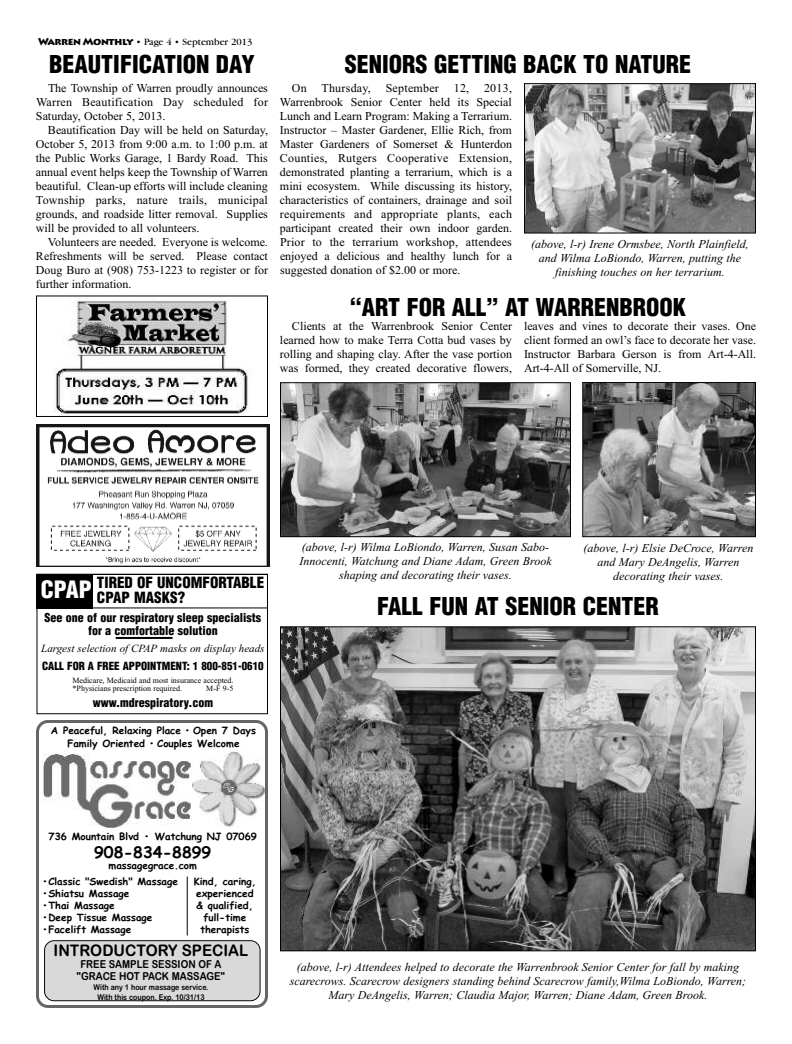
<style>
.page{position:relative;width:792px;height:1044px;background:#fff}
.page>*{position:absolute;margin:0;border:0;box-sizing:border-box;transform-origin:0 0}
.t1{font:900 condensed 24px "Helvetica";color:#000}
.t2{font:16px "Arial Rounded MT Bold";color:#000;scale:.95 1}
.t3{font:700 16px "Comic Sans MS";color:#000}
.t4{font:900 condensed 15.1px/15.6px "Helvetica";color:#000}
.t5{font:12px/14px "Times New Roman";color:#000;text-align:justify}
.t6{font:italic 12px/14px "Times New Roman";color:#000;text-align:center}
.t7{font:900 condensed 12px/12.6px "Helvetica";color:#000;text-align:center}
.t8{font:11px/12px "Arial Rounded MT Bold";color:#000;text-align:center;scale:.88 1}
.t9{font:italic 11px "Times New Roman";color:#000}
.t10{font:900 condensed 11px "Helvetica";color:#000}
.t11{font:700 10px/12px "Comic Sans MS";color:#000;text-align:center}
.t12{font:10px "Garamond";color:#000}
.t13{font:8px/8px "Times New Roman";color:#000}
.t14{font:8px/10px "Arial Rounded MT Bold";color:#000;text-align:center;scale:.88 1}
.s1{font-family:"Lithos Pro";font-weight:900}
.s2{font-size:23.3px;color:#fff}
</style>
<div class="page">
<img style="left:282px;top:384px;width:287px;height:151px">
<div style="left:280px;top:382px;width:291px;height:155px;border:1px solid #000"></div>
<img style="left:584px;top:384px;width:170px;height:151px">
<div style="left:582px;top:382px;width:174px;height:155px;border:1px solid #000"></div>
<img style="left:526px;top:85px;width:228px;height:147px">
<div style="left:524px;top:83px;width:232px;height:151px;border:1px solid #000"></div>
<img style="left:282px;top:628px;width:472px;height:321px">
<div style="left:280px;top:626px;width:476px;height:325px;border:1px solid #000"></div>
<svg style="left:36px;top:720px;width:232px;height:288px"></svg>
<img style="left:192px;top:752px;width:72px;height:75px">
<img style="left:42px;top:754px;width:149px;height:76px">
<svg style="left:44px;top:940px;width:217px;height:61px;background:#d1d1d1"></svg>
<hr style="left:187px;top:877px;width:1px;height:58px;background:#000">
<div style="left:36px;top:574px;width:57px;height:34px;background:#000"></div>
<div style="left:36px;top:574px;width:232px;height:140px;border:1px solid #000"></div>
<hr style="left:116px;top:637px;width:57px;height:2px;background:#000">
<img style="left:36px;top:425px;width:234px;height:142px">
<img style="left:53px;top:298px;width:196px;height:116px">
<div style="left:36px;top:295px;width:232px;height:122px;border:1px solid #000"></div>
<p class="t12" style="left:38px;top:39px;width:216px"><span class="s1">WarrenMonthly</span> • Page 4 • September 2013</p>
<h1 class="t1" style="left:49px;top:51px;width:207px">BEAUTIFICATION DAY</h1>
<p class="t5" style="left:36px;top:81px;width:233px;text-indent:12px">The Township of Warren proudly announces Warren Beautification Day scheduled for Saturday, October 5, 2013.</p>
<p class="t5" style="left:36px;top:123px;width:234px;text-indent:12px">Beautification Day will be held on Saturday, October 5, 2013 from 9:00 a.m. to 1:00 p.m. at the Public Works Garage, 1 Bardy Road. This annual event helps keep the Township of Warren beautiful. Clean-up efforts will include cleaning Township parks, nature trails, municipal grounds, and roadside litter removal. Supplies will be provided to all volunteers.</p>
<p class="t5" style="left:36px;top:235px;width:234px;text-indent:12px">Volunteers are needed. Everyone is welcome.<br>Refreshments will be served. Please contact Doug Buro at (908) 753-1223 to register or for further information.</p>
<h1 class="t1" style="left:345px;top:51px;width:348px">SENIORS GETTING BACK TO NATURE</h1>
<p class="t5" style="left:280px;top:81px;width:234px;text-indent:12px">On Thursday, September 12, 2013, Warrenbrook Senior Center held its Special Lunch and Learn Program: Making a Terrarium.<br>Instructor – Master Gardener, Ellie Rich, from Master Gardeners of Somerset &amp; Hunterdon Counties, Rutgers Cooperative Extension, demonstrated planting a terrarium, which is a mini ecosystem. While discussing its history, characteristics of containers, drainage and soil requirements and appropriate plants, each participant created their own indoor garden.<br>Prior to the terrarium workshop, attendees enjoyed a delicious and healthy lunch for a suggested donation of $2.00 or more.</p>
<p class="t6" style="left:531px;top:237px;width:219px">(above, l-r) Irene Ormsbee, North Plainfield, and Wilma LoBiondo, Warren, putting the finishing touches on her terrarium.</p>
<h1 class="t1" style="left:350px;top:294px;width:338px">“ART FOR ALL” AT WARRENBROOK</h1>
<p class="t5" style="left:280px;top:318px;width:234px;text-indent:12px">Clients at the Warrenbrook Senior Center learned how to make Terra Cotta bud vases by rolling and shaping clay. After the vase portion was formed, they created decorative flowers,</p>
<p class="t5" style="left:524px;top:319px;width:234px">leaves and vines to decorate their vases. One client formed an owl’s face to decorate her vase.<br>Instructor Barbara Gerson is from Art-4-All.<br>Art-4-All of Somerville, NJ.</p>
<p class="t4" style="left:97px;top:575px;width:169px;text-indent:-56px"><span class="s2">CPAP</span> TIRED OF UNCOMFORTABLE<br>CPAP MASKS?</p>
<p class="t7" style="left:45px;top:612px;width:218px">See one of our respiratory sleep specialists for a comfortable solution</p>
<p class="t9" style="left:41px;top:642px;width:225px">Largest selection of CPAP masks on display heads</p>
<p class="t10" style="left:42px;top:659px;width:223px">CALL FOR A FREE APPOINTMENT: 1 800-851-0610</p>
<p class="t13" style="left:72px;top:676px;width:163px">Medicare, Medicaid and most insurance accepted. *Physicians prescription required.</p>
<p class="t13" style="left:206px;top:684px;width:29px">M-F 9-5</p>
<p class="t7" style="left:93px;top:696px;width:122px">www.mdrespiratory.com</p>
<p class="t11" style="left:51px;top:724px;width:207px;line-height:13px">A Peaceful, Relaxing Place • Open 7 Days<br>Family Oriented • Couples Welcome</p>
<p class="t6" style="left:299px;top:540px;width:254px">(above, l-r) Wilma LoBiondo, Warren, Susan Sabo-<br>Innocenti, Watchung and Diane Adam, Green Brook shaping and decorating their vases.</p>
<p class="t6" style="left:584px;top:540px;width:171px">(above, l-r) Elsie DeCroce, Warren and Mary DeAngelis, Warren decorating their vases.</p>
<h1 class="t1" style="left:377px;top:593px;width:283px">FALL FUN AT SENIOR CENTER</h1>
<p class="t11" style="left:49px;top:830px;width:210px">736 Mountain Blvd • Watchung NJ 07069</p>
<h2 class="t3" style="left:94px;top:843px;width:119px">908-834-8899</h2>
<p class="t11" style="left:109px;top:859px;width:90px">massagegrace.com</p>
<p class="t11" style="left:42px;top:875px;width:137px">•Classic "Swedish" Massage</p>
<p class="t11" style="left:42px;top:887px;width:89px">•Shiatsu Massage</p>
<p class="t11" style="left:42px;top:899px;width:74px">•Thai Massage</p>
<p class="t11" style="left:42px;top:911px;width:112px">•Deep Tissue Massage</p>
<p class="t11" style="left:42px;top:923px;width:91px">•Facelift Massage</p>
<p class="t11" style="left:194px;top:875px;width:64px">Kind, caring, experienced &amp; qualified, full-time therapists</p>
<h2 class="t2" style="left:54px;top:941px;width:206px">INTRODUCTORY SPECIAL</h2>
<p class="t8" style="left:77px;top:958px;width:170px">FREE SAMPLE SESSION OF A "GRACE HOT PACK MASSAGE"</p>
<p class="t14" style="left:94px;top:982px;width:132px">With any 1 hour massage service.<br>With this coupon. Exp. 10/31/13</p>
<p class="t6" style="left:290px;top:960px;width:458px">(above, l-r) Attendees helped to decorate the Warrenbrook Senior Center for fall by making scarecrows. Scarecrow designers standing behind Scarecrow family,Wilma LoBiondo, Warren;<br>Mary DeAngelis, Warren; Claudia Major, Warren; Diane Adam, Green Brook.</p>
</div>
